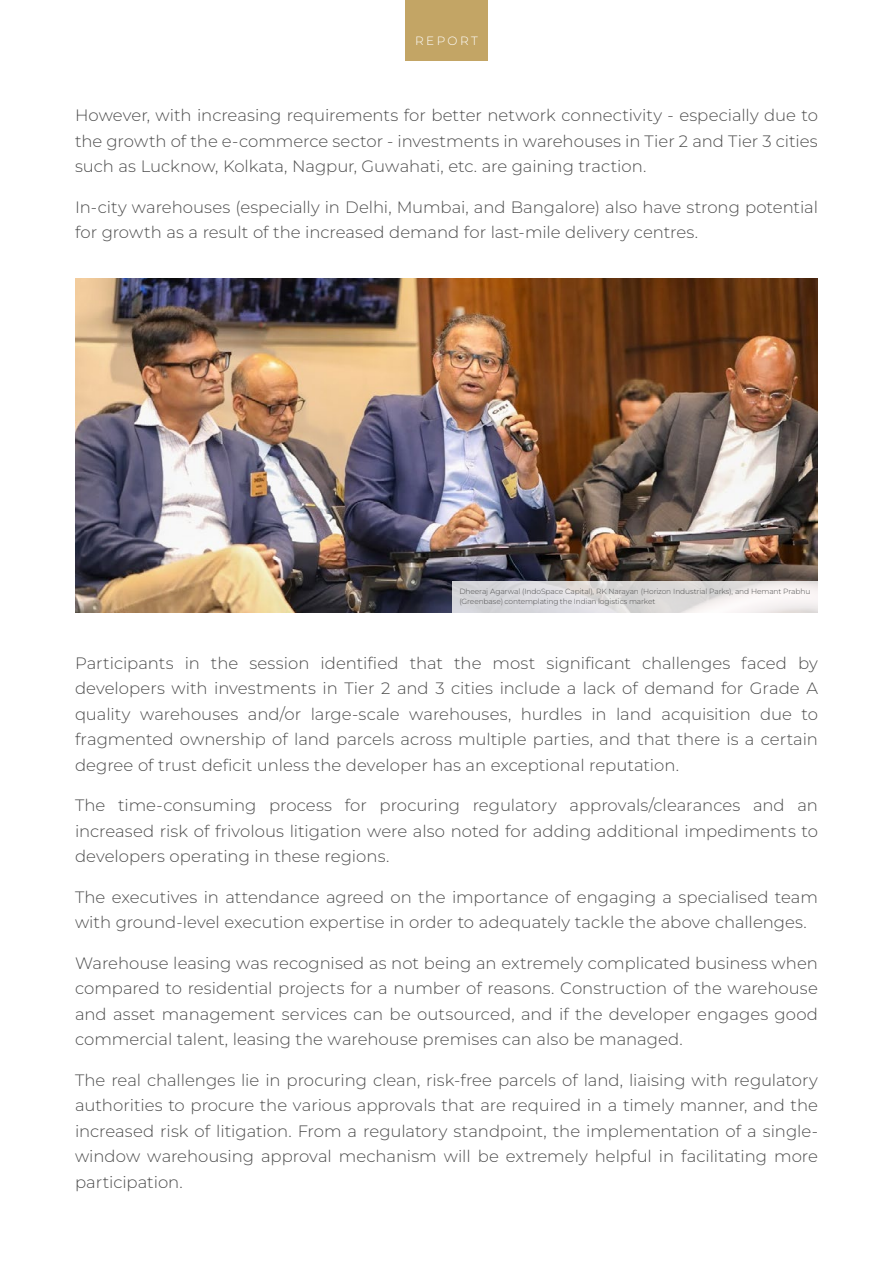
<style>
.page{position:relative;width:893px;height:1263px;background:#fff}
.page>*{position:absolute;margin:0;border:0;box-sizing:border-box;transform-origin:0 0}
.t1{font:300 16.5px/25.5px "Montserrat";color:#4d4d4d;text-align:justify}
.t2{font:300 12px "Montserrat";letter-spacing:.2em;color:#fff}
.t3{font:300 7.5px/10.5px "Montserrat";letter-spacing:-.015em;color:#4d4d4d}
</style>
<div class="page">
<div style="left:405px;top:0;width:83px;height:60px;background:#c3a565"></div>
<img style="left:75px;top:279px;width:743px;height:333px">
<svg style="left:452px;top:581px;width:366px;height:31px"></svg>
<p class="t2" style="left:415px;top:33px;width:64px">REPORT</p>
<p class="t1" style="left:75px;top:102px;width:744px">However, with increasing requirements for better network connectivity - especially due to the growth of the e-commerce sector - investments in warehouses in Tier 2 and Tier 3 cities such as Lucknow, Kolkata, Nagpur, Guwahati, etc. are gaining traction.</p>
<p class="t1" style="left:75px;top:194px;width:744px">In-city warehouses (especially in Delhi, Mumbai, and Bangalore) also have strong potential for growth as a result of the increased demand for last-mile delivery centres.</p>
<p class="t3" style="left:459px;top:585px;width:352px">Dheeraj Agarwal (IndoSpace Capital), RK Narayan (Horizon Industrial Parks), and Hemant Prabhu (Greenbase) contemplating the Indian logistics market</p>
<p class="t1" style="left:75px;top:650px;width:744px">Participants in the session identified that the most significant challenges faced by developers with investments in Tier 2 and 3 cities include a lack of demand for Grade A quality warehouses and/or large-scale warehouses, hurdles in land acquisition due to fragmented ownership of land parcels across multiple parties, and that there is a certain degree of trust deficit unless the developer has an exceptional reputation.</p>
<p class="t1" style="left:75px;top:792px;width:744px">The time-consuming process for procuring regulatory approvals/clearances and an increased risk of frivolous litigation were also noted for adding additional impediments to developers operating in these regions.</p>
<p class="t1" style="left:75px;top:884px;width:744px">The executives in attendance agreed on the importance of engaging a specialised team with ground-level execution expertise in order to adequately tackle the above challenges.</p>
<p class="t1" style="left:75px;top:950px;width:744px">Warehouse leasing was recognised as not being an extremely complicated business when compared to residential projects for a number of reasons. Construction of the warehouse and asset management services can be outsourced, and if the developer engages good commercial talent, leasing the warehouse premises can also be managed.</p>
<p class="t1" style="left:75px;top:1067px;width:744px">The real challenges lie in procuring clean, risk-free parcels of land, liaising with regulatory authorities to procure the various approvals that are required in a timely manner, and the increased risk of litigation. From a regulatory standpoint, the implementation of a single&shy;window warehousing approval mechanism will be extremely helpful in facilitating more participation.</p>
</div>
